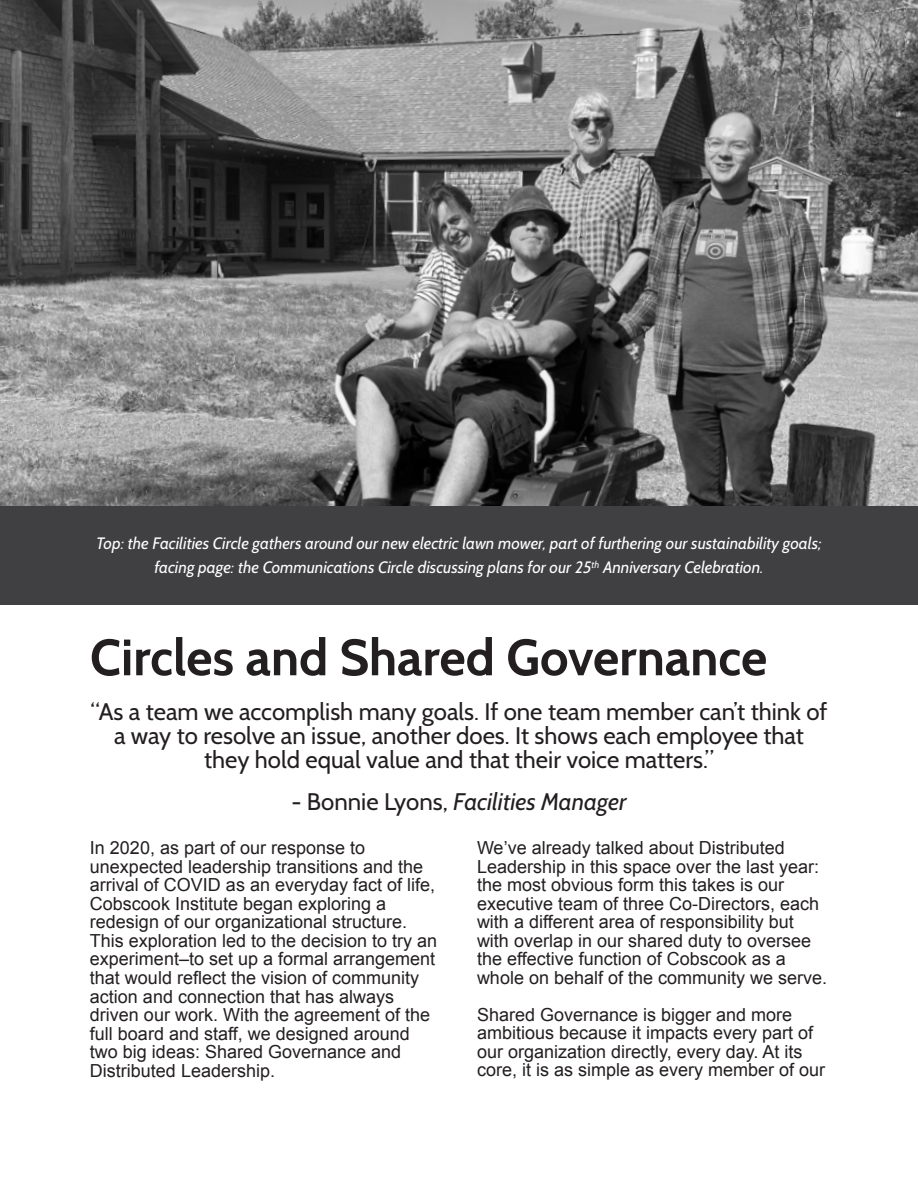
<style>
.page{position:relative;width:918px;height:1188px;background:#fff}
.page>*{position:absolute;margin:0;border:0;box-sizing:border-box;transform-origin:0 0}
.t1{font:700 51px "Cabin";color:#231f20}
.t2{font:24px/24px "Cabin";color:#231f20;text-align:center}
.t3{font:italic 24px "Cabin";color:#231f20}
.t4{font:18px/18.6px "Arial";color:#231f20}
.t5{font:italic 16.5px/24px "Cabin";color:#fff;text-align:center}
.s1{font-style:normal}
</style>
<div class="page">
<img style="left:0;top:0;width:918px;height:506px">
<div style="left:0;top:506px;width:918px;height:99px;background:#403f41"></div>
<p class="t5" style="left:96px;top:531px;width:727px">Top: the Facilities Circle gathers around our new electric lawn mower, part of furthering our sustainability goals; facing page: the Communications Circle discussing plans for our 25<sup>th</sup> Anniversary Celebration.</p>
<h1 class="t1" style="left:90px;top:626px;width:679px">Circles and Shared Governance</h1>
<h2 class="t2" style="left:91px;top:699px;width:738px">“As a team we accomplish many goals. If one team member can’t think of a way to resolve an issue, another does. It shows each employee that they hold equal value and that their voice matters.”</h2>
<h2 class="t3" style="left:291px;top:787px;width:337px"><span class="s1">- Bonnie Lyons,</span> Facilities Manager</h2>
<p class="t4" style="left:90px;top:840px;width:349px">In 2020, as part of our response to unexpected leadership transitions and the arrival of COVID as an everyday fact of life, Cobscook Institute began exploring a redesign of our organizational structure.<br>This exploration led to the decision to try an experiment–to set up a formal arrangement that would reflect the vision of community action and connection that has always driven our work. With the agreement of the full board and staff, we designed around two big ideas: Shared Governance and Distributed Leadership.</p>
<p class="t4" style="left:477px;top:840px;width:352px">We’ve already talked about Distributed Leadership in this space over the last year: the most obvious form this takes is our executive team of three Co-Directors, each with a different area of responsibility but with overlap in our shared duty to oversee the effective function of Cobscook as a whole on behalf of the community we serve.</p>
<p class="t4" style="left:477px;top:1007px;width:350px">Shared Governance is bigger and more ambitious because it impacts every part of our organization directly, every day. At its core, it is as simple as every member of our</p>
</div>
